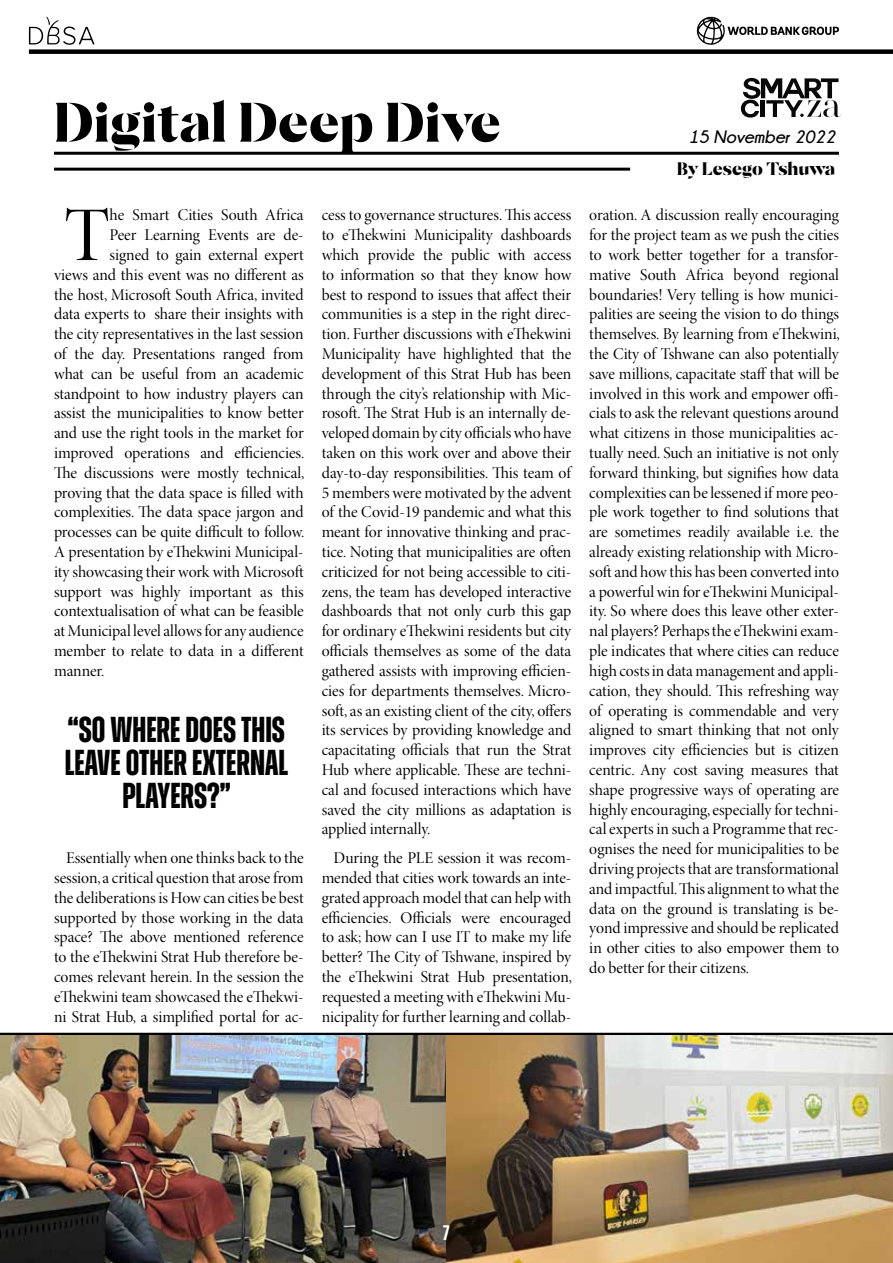
<style>
.page{position:relative;width:893px;height:1263px;background:#fff}
.page>*{position:absolute;margin:0;border:0;box-sizing:border-box;transform-origin:0 0}
.t1{font:77.55px "Minion Pro Disp";color:#000}
.t2{font:55.5px "Celine Stencil";color:#000}
.t3{font:700 36px/33px "Zuume Cut";color:#000;text-align:center}
.t4{font:600 21px "Zuume Cut";color:#fff}
.t5{font:italic 700 18px "Champagne&Limousines";color:#000}
.t6{font:18px "Celine Stencil";color:#000}
.t7{font:16.5px/19.8px "Minion Pro Disp";color:#000;text-align:justify}
</style>
<div class="page">
<svg style="left:29px;top:17px;width:66px;height:28px"></svg>
<svg style="left:697px;top:17px;width:142px;height:28px"></svg>
<div style="left:29px;top:49px;width:864px;height:5px;background:#000"></div>
<hr style="left:54px;top:152px;width:785px;height:3px;background:#000">
<hr style="left:54px;top:168px;width:576px;height:3px;background:#000">
<svg style="left:741px;top:78px;width:100px;height:40px"></svg>
<hr style="left:0;top:1033px;width:893px;height:3px;background:#000">
<img style="left:0;top:1036px;width:893px;height:227px">
<h2 class="t2" style="left:54px;top:88px;width:448px">Digital Deep Dive</h2>
<h1 class="t1" style="left:64px;top:189px;width:47px">T</h1>
<p class="t7" style="left:110px;top:206px;width:196px">he Smart Cities South Africa</p>
<p class="t7" style="left:110px;top:225px;width:196px">Peer Learning Events are de-</p>
<p class="t7" style="left:110px;top:245px;width:196px">signed to gain external expert</p>
<p class="t7" style="left:54px;top:265px;width:251px">views and this event was no different as</p>
<p class="t7" style="left:54px;top:285px;width:251px">the host, Microsoft South Africa, invited</p>
<p class="t7" style="left:54px;top:305px;width:251px">data experts to share their insights with</p>
<p class="t7" style="left:54px;top:324px;width:251px">the city representatives in the last session</p>
<p class="t7" style="left:54px;top:344px;width:251px">of the day. Presentations ranged from</p>
<p class="t7" style="left:54px;top:364px;width:251px">what can be useful from an academic</p>
<p class="t7" style="left:54px;top:384px;width:251px">standpoint to how industry players can</p>
<p class="t7" style="left:54px;top:404px;width:251px">assist the municipalities to know better</p>
<p class="t7" style="left:54px;top:423px;width:251px">and use the right tools in the market for</p>
<p class="t7" style="left:54px;top:443px;width:252px">improved operations and efficiencies.</p>
<p class="t7" style="left:54px;top:463px;width:252px">The discussions were mostly technical,</p>
<p class="t7" style="left:54px;top:483px;width:251px">proving that the data space is filled with</p>
<p class="t7" style="left:54px;top:503px;width:251px">complexities. The data space jargon and</p>
<p class="t7" style="left:54px;top:522px;width:252px">processes can be quite difficult to follow.</p>
<p class="t7" style="left:54px;top:542px;width:251px">A presentation by eThekwini Municipal-</p>
<p class="t7" style="left:54px;top:562px;width:251px">ity showcasing their work with Microsoft</p>
<p class="t7" style="left:54px;top:582px;width:251px">support was highly important as this</p>
<p class="t7" style="left:54px;top:602px;width:251px">contextualisation of what can be feasible</p>
<p class="t7" style="left:54px;top:621px;width:251px">at Municipal level allows for any audience</p>
<p class="t7" style="left:54px;top:641px;width:251px">member to relate to data in a different</p>
<p class="t7" style="left:54px;top:661px;width:52px">manner.</p>
<h3 class="t3" style="left:65px;top:713px;width:225px">“SO WHERE DOES THIS<br>LEAVE OTHER EXTERNAL<br>PLAYERS?”</h3>
<p class="t7" style="left:54px;top:848px;width:251px;text-indent:12px">Essentially when one thinks back to the session, a critical question that arose from the deliberations is How can cities be best supported by those working in the data space? The above mentioned reference to the eThekwini Strat Hub therefore be&shy;comes relevant herein. In the session the eThekwini team showcased the eThekwi&shy;ni Strat Hub, a simplified portal for ac-</p>
<p class="t7" style="left:322px;top:206px;width:251px">cess to governance structures. This access to eThekwini Municipality dashboards which provide the public with access to information so that they know how best to respond to issues that affect their communities is a step in the right direc&shy;tion. Further discussions with eThekwini Municipality have highlighted that the development of this Strat Hub has been through the city’s relationship with Mic&shy;rosoft. The Strat Hub is an internally de&shy;veloped domain by city officials who have taken on this work over and above their day-to-day responsibilities. This team of 5 members were motivated by the advent of the Covid-19 pandemic and what this meant for innovative thinking and prac&shy;tice. Noting that municipalities are often criticized for not being accessible to citi&shy;zens, the team has developed interactive dashboards that not only curb this gap for ordinary eThekwini residents but city officials themselves as some of the data gathered assists with improving efficien&shy;cies for departments themselves. Micro&shy;soft, as an existing client of the city, offers its services by providing knowledge and capacitating officials that run the Strat Hub where applicable. These are techni&shy;cal and focused interactions which have saved the city millions as adaptation is applied internally.</p>
<p class="t7" style="left:322px;top:848px;width:252px;text-indent:12px">During the PLE session it was recom&shy;mended that cities work towards an inte&shy;grated approach model that can help with efficiencies. Officials were encouraged to ask; how can I use IT to make my life better? The City of Tshwane, inspired by the eThekwini Strat Hub presentation, requested a meeting with eThekwini Mu&shy;nicipality for further learning and collab-</p>
<p class="t5" style="left:689px;top:127px;width:148px">15 November 2022</p>
<p class="t6" style="left:677px;top:157px;width:160px">By Lesego Tshuwa</p>
<p class="t7" style="left:589px;top:206px;width:252px">oration. A discussion really encouraging for the project team as we push the cities to work better together for a transfor&shy;mative South Africa beyond regional boundaries! Very telling is how munici&shy;palities are seeing the vision to do things themselves. By learning from eThekwini, the City of Tshwane can also potentially save millions, capacitate staff that will be involved in this work and empower offi&shy;cials to ask the relevant questions around what citizens in those municipalities ac&shy;tually need. Such an initiative is not only forward thinking, but signifies how data complexities can be lessened if more peo&shy;ple work together to find solutions that are sometimes readily available i.e. the already existing relationship with Micro&shy;soft and how this has been converted into a powerful win for eThekwini Municipal&shy;ity. So where does this leave other exter&shy;nal players? Perhaps the eThekwini exam&shy;ple indicates that where cities can reduce high costs in data management and appli&shy;cation, they should. This refreshing way of operating is commendable and very aligned to smart thinking that not only improves city efficiencies but is citizen centric. Any cost saving measures that shape progressive ways of operating are highly encouraging, especially for techni&shy;cal experts in such a Programme that rec&shy;ognises the need for municipalities to be driving projects that are transformational and impactful. This alignment to what the data on the ground is translating is be&shy;yond impressive and should be replicated in other cities to also empower them to do better for their citizens.</p>
<p class="t4" style="left:443px;top:1222px;width:8px">7</p>
</div>
